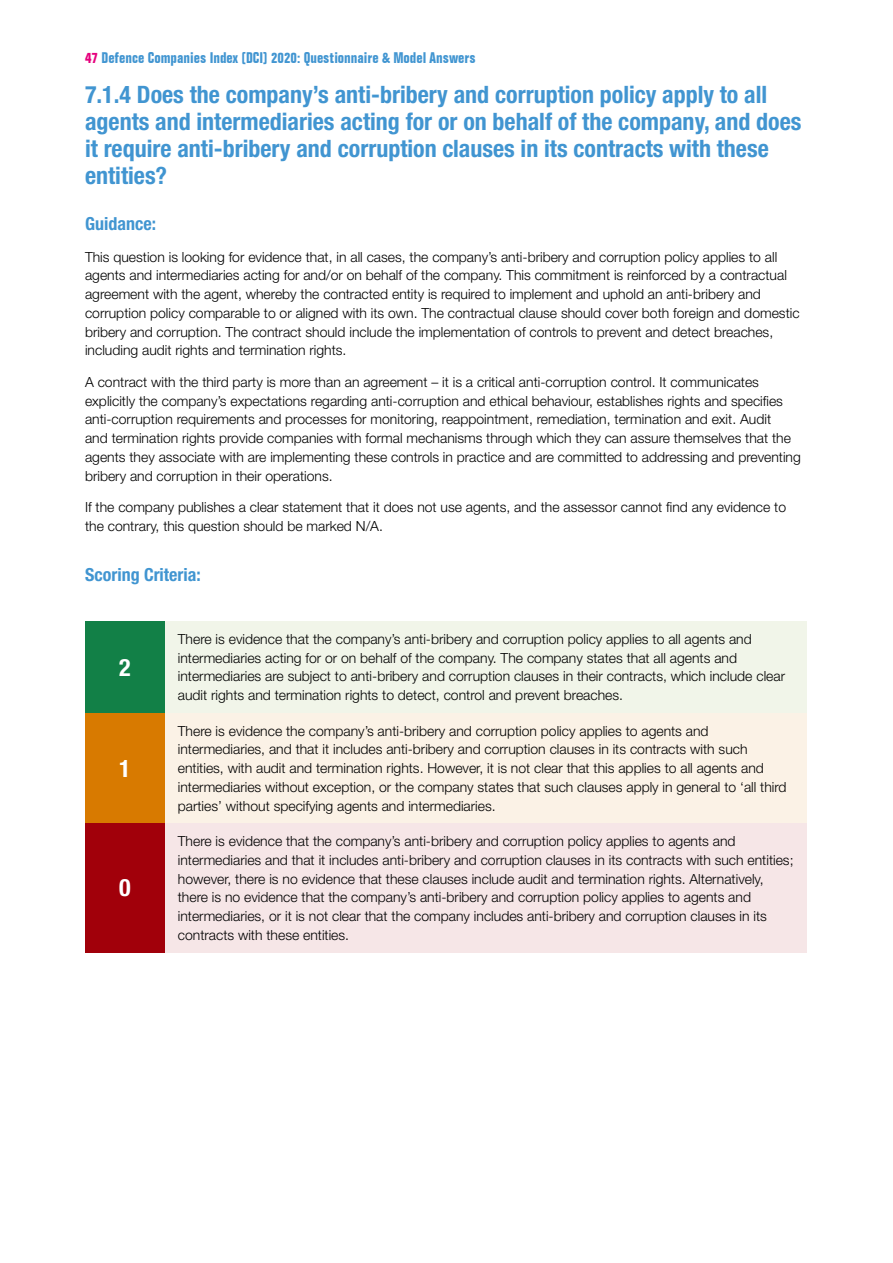
<style>
.page{position:relative;width:893px;height:1263px;background:#fff}
.page>*{position:absolute;margin:0;border:0;box-sizing:border-box;transform-origin:0 0}
.t1{font:700 condensed 24px/27px "Helvetica Neue LT Pro";color:#4195d1}
.t2{font:700 condensed 24px "Helvetica Neue LT Pro";color:#fff}
.t3{font:700 condensed 18px "Helvetica Neue LT Pro";color:#4195d1}
.t4{font:700 condensed 15px "Folio BT";color:#4195d1}
.t5{font:300 13.95px/18.8px "Helvetica Neue LT Pro";color:#000}
.s1{color:#e6007d}
</style>
<div class="page">
<div style="left:85px;top:621px;width:80px;height:92px;background:#128047"></div>
<div style="left:165px;top:621px;width:641px;height:92px;background:#f1f5e9"></div>
<div style="left:85px;top:713px;width:80px;height:110px;background:#d87a00"></div>
<div style="left:165px;top:713px;width:641px;height:110px;background:#fbf2e6"></div>
<div style="left:85px;top:823px;width:80px;height:129px;background:#a1000a"></div>
<div style="left:165px;top:823px;width:641px;height:129px;background:#f6e6e7"></div>
<p class="t4" style="left:85px;top:49px;width:392px"><span class="s1">47</span> Defence Companies Index (DCI) 2020: Questionnaire &amp; Model Answers</p>
<h1 class="t1" style="left:85px;top:80px;width:718px">7.1.4 Does the company’s anti-bribery and corruption policy apply to all agents and intermediaries acting for or on behalf of the company, and does it require anti-bribery and corruption clauses in its contracts with these entities?</h1>
<p class="t3" style="left:85px;top:213px;width:72px">Guidance:</p>
<p class="t5" style="left:85px;top:247px;width:716px">This question is looking for evidence that, in all cases, the company’s anti-bribery and corruption policy applies to all agents and intermediaries acting for and/or on behalf of the company. This commitment is reinforced by a contractual agreement with the agent, whereby the contracted entity is required to implement and uphold an anti-bribery and corruption policy comparable to or aligned with its own. The contractual clause should cover both foreign and domestic bribery and corruption. The contract should include the implementation of controls to prevent and detect breaches, including audit rights and termination rights.</p>
<p class="t5" style="left:85px;top:372px;width:717px">A contract with the third party is more than an agreement – it is a critical anti-corruption control. It communicates explicitly the company’s expectations regarding anti-corruption and ethical behaviour, establishes rights and specifies anti-corruption requirements and processes for monitoring, reappointment, remediation, termination and exit. Audit<br>and termination rights provide companies with formal mechanisms through which they can assure themselves that the agents they associate with are implementing these controls in practice and are committed to addressing and preventing bribery and corruption in their operations.</p>
<p class="t5" style="left:85px;top:498px;width:702px">If the company publishes a clear statement that it does not use agents, and the assessor cannot find any evidence to the contrary, this question should be marked N/A.</p>
<p class="t3" style="left:85px;top:564px;width:117px">Scoring Criteria:</p>
<h1 class="t2" style="left:119px;top:652px;width:13px">2</h1>
<h1 class="t2" style="left:119px;top:753px;width:13px">1</h1>
<h1 class="t2" style="left:119px;top:873px;width:13px">0</h1>
<p class="t5" style="left:178px;top:629px;width:609px">There is evidence that the company’s anti-bribery and corruption policy applies to all agents and intermediaries acting for or on behalf of the company. The company states that all agents and intermediaries are subject to anti-bribery and corruption clauses in their contracts, which include clear audit rights and termination rights to detect, control and prevent breaches.</p>
<p class="t5" style="left:178px;top:721px;width:610px">There is evidence the company’s anti-bribery and corruption policy applies to agents and intermediaries, and that it includes anti-bribery and corruption clauses in its contracts with such entities, with audit and termination rights. However, it is not clear that this applies to all agents and intermediaries without exception, or the company states that such clauses apply in general to ‘all third parties’ without specifying agents and intermediaries.</p>
<p class="t5" style="left:178px;top:831px;width:617px">There is evidence that the company’s anti-bribery and corruption policy applies to agents and intermediaries and that it includes anti-bribery and corruption clauses in its contracts with such entities; however, there is no evidence that these clauses include audit and termination rights. Alternatively, there is no evidence that the company’s anti-bribery and corruption policy applies to agents and intermediaries, or it is not clear that the company includes anti-bribery and corruption clauses in its contracts with these entities.</p>
</div>
